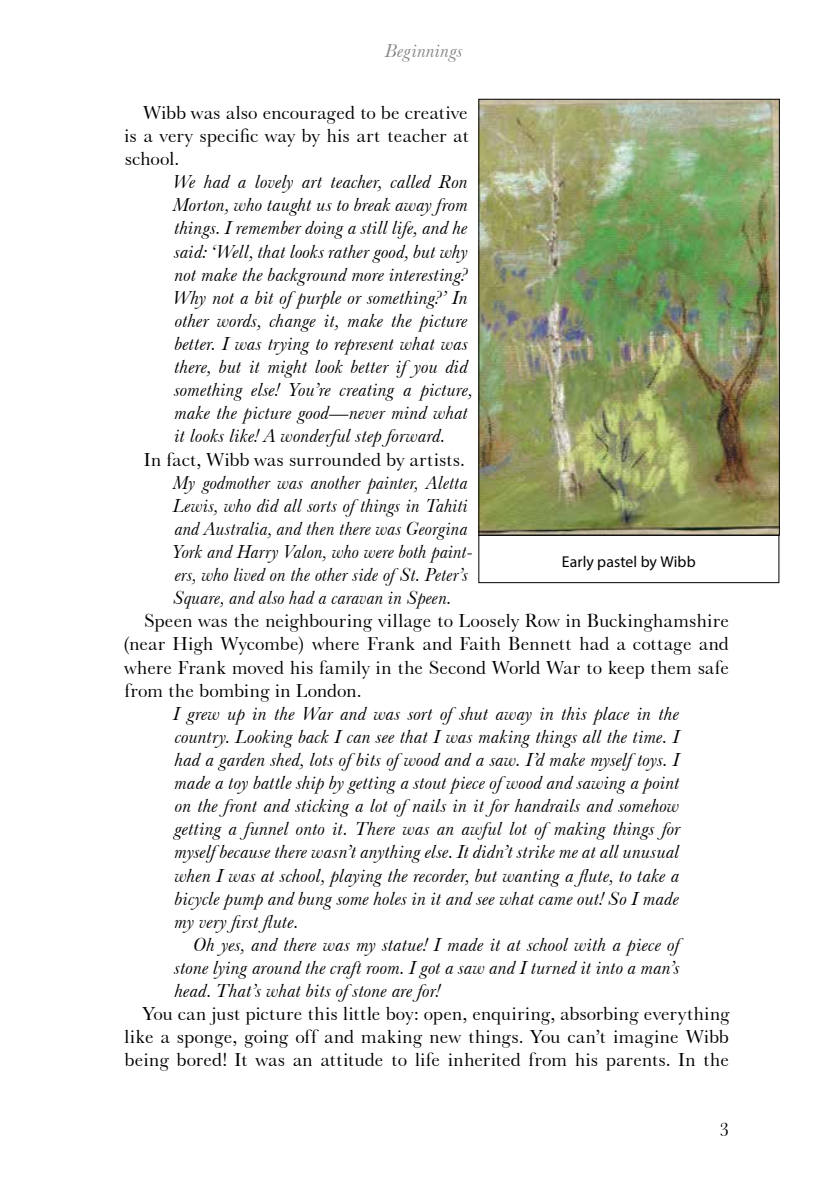
<style>
.page{position:relative;width:829px;height:1191px;background:#fff}
.page>*{position:absolute;margin:0;border:0;box-sizing:border-box;transform-origin:0 0}
.t1{font:italic 19.25px/23.1px "Baskerville No 2 BT";letter-spacing:-.01em;color:#000;text-align:justify}
.t2{font:19.25px/23.1px "Baskerville No 2 BT";letter-spacing:-.015em;color:#000;text-align:justify}
.t3{font:italic 19.25px/23.1px "Baskerville No 2 BT";letter-spacing:-.01em;color:#000;scale:.96 1}
.t4{font:italic 19.25px "Baskerville No 2 BT";letter-spacing:-.02em;color:#878787}
.t5{font:15.75px "Myriad Pro";letter-spacing:.005em;color:#000}
</style>
<div class="page">
<img style="left:480px;top:101px;width:297px;height:432px">
<div style="left:478px;top:99px;width:301px;height:436px;border:1px solid #000"></div>
<div style="left:478px;top:535px;width:301px;height:48px;border:1px solid #000"></div>
<p class="t4" style="left:385px;top:39px;width:79px">Beginnings</p>
<p class="t2" style="left:124px;top:101px;width:346px;text-indent:19px">Wibb was also encouraged to be creative is a very specific way by his art teacher at school.</p>
<p class="t1" style="left:173px;top:170px;width:301px;text-align:left">We had a lovely art teacher, called Ron Morton, who taught us to break away from things. I remember doing a still life, and he said: ‘Well, that looks rather good, but why not make the background more interesting?<br>Why not a bit of purple or something?’ In other words, change it, make the picture better. I was trying to represent what was there, but it might look better if you did something else! You’re creating a picture, make the picture good—never mind what it looks like! A wonderful step forward.</p>
<p class="t2" style="left:144px;top:447px;width:323px">In fact, Wibb was surrounded by artists.</p>
<p class="t3" style="left:172px;top:470px;width:315px">My godmother was another painter, Aletta Lewis, who did all sorts of things in Tahiti and Australia, and then there was Georgina York and Harry Valon, who were both paint&shy;ers, who lived on the other side of St. Peter’s Square, and also had a caravan in Speen.</p>
<p class="t2" style="left:123px;top:609px;width:608px;text-indent:22px">Speen was the neighbouring village to Loosely Row in Buckinghamshire (near High Wycombe) where Frank and Faith Bennett had a cottage and where Frank moved his family in the Second World War to keep them safe from the bombing in London.</p>
<p class="t1" style="left:173px;top:701px;width:509px">I grew up in the War and was sort of shut away in this place in the country. Looking back I can see that I was making things all the time. I had a garden shed, lots of bits of wood and a saw. I’d make myself toys. I made a toy battle ship by getting a stout piece of wood and sawing a point on the front and sticking a lot of nails in it for handrails and somehow getting a funnel onto it. There was an awful lot of making things for myself because there wasn’t anything else. It didn’t strike me at all unusual when I was at school, playing the recorder, but wanting a flute, to take a bicycle pump and bung some holes in it and see what came out! So I made my very first flute.</p>
<p class="t1" style="left:175px;top:932px;width:507px;text-indent:19px">Oh yes, and there was my statue! I made it at school with a piece of stone lying around the craft room. I got a saw and I turned it into a man’s head. That’s what bits of stone are for!</p>
<p class="t2" style="left:124px;top:1001px;width:607px;text-indent:18px">You can just picture this little boy: open, enquiring, absorbing everything like a sponge, going off and making new things. You can’t imagine Wibb being bored! It was an attitude to life inherited from his parents. In the</p>
<p class="t5" style="left:562px;top:551px;width:135px">Early pastel by Wibb</p>
<p class="t2" style="left:719px;top:1117px;width:11px">3</p>
</div>
